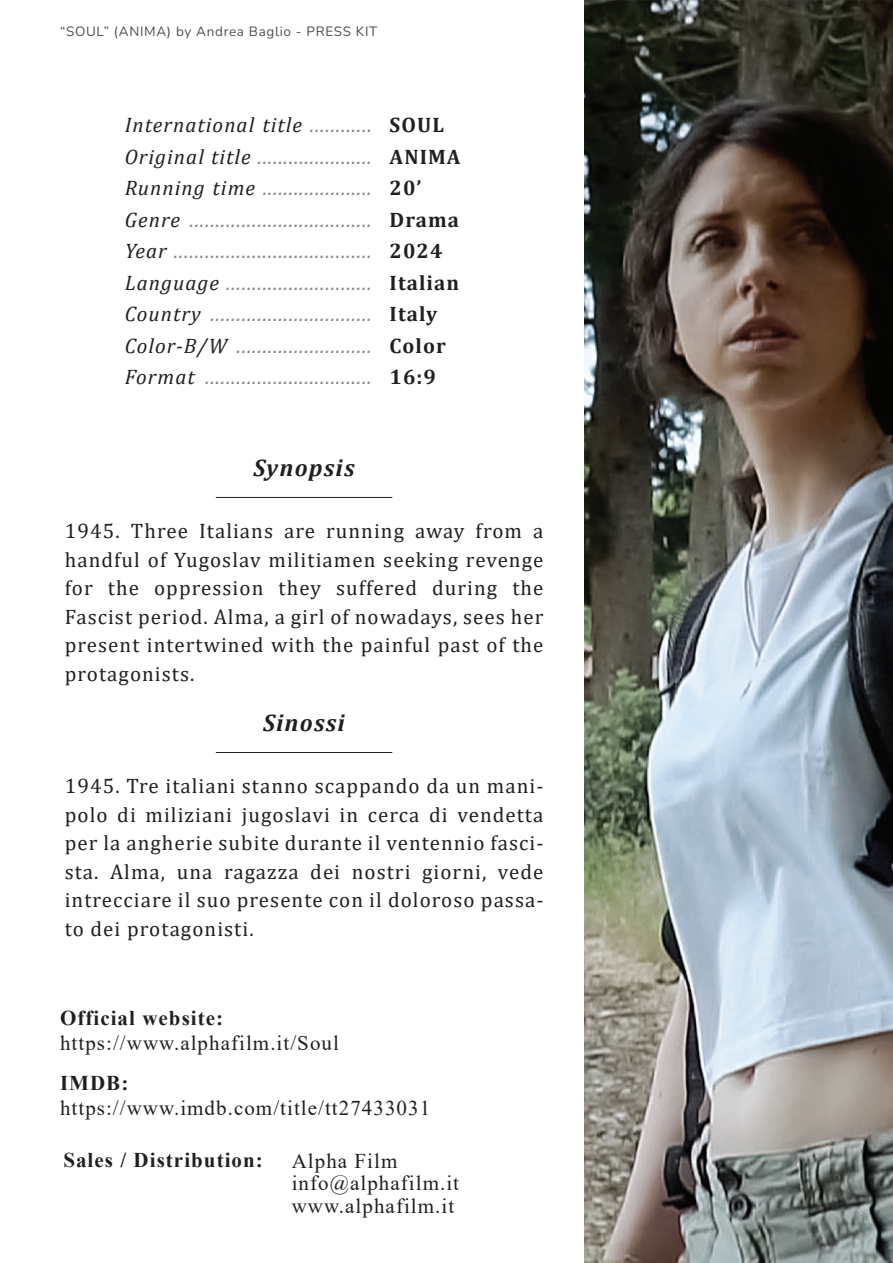
<style>
.page{position:relative;width:893px;height:1263px;background:#fff}
.page>*{position:absolute;margin:0;border:0;box-sizing:border-box;transform-origin:0 0}
.t1{font:italic 700 24px "Cambria";letter-spacing:.05em;color:#231f20}
.t2{font:21px/28.5px "Cambria";letter-spacing:.05em;color:#231f20;text-align:justify}
.t3{font:italic 21px/31.5px "Cambria";letter-spacing:.05em;color:#808285;text-align:justify}
.t4{font:21px/22.5px "Times New Roman";letter-spacing:.05em;color:#231f20}
.t5{font:700 21px/31.5px "Cambria";letter-spacing:.05em;color:#231f20}
.t6{font:700 21px "Times New Roman";letter-spacing:.05em;color:#231f20}
.t7{font:200 13.5px "Nunito";letter-spacing:.05em;color:#4f4e4e}
.s1{color:#231f20}
</style>
<div class="page">
<img style="left:584px;top:0;width:309px;height:1263px">
<hr style="left:216px;top:497px;width:176px;height:1px;background:#231f20">
<hr style="left:216px;top:752px;width:176px;height:1px;background:#231f20">
<p class="t7" style="left:60px;top:22px;width:319px">“SOUL” (ANIMA) by Andrea Baglio - PRESS KIT</p>
<p class="t3" style="left:125px;top:109px;width:249px"><span class="s1">International title</span> ............<br><span class="s1">Original title</span> ......................<br><span class="s1">Running time</span> .....................<br><span class="s1">Genre</span> ...................................<br><span class="s1">Year</span> ......................................<br><span class="s1">Language</span> ............................<br><span class="s1">Country</span> ...............................<br><span class="s1">Color-B/W</span> ..........................<br><span class="s1">Format</span> ................................</p>
<p class="t5" style="left:390px;top:109px;width:72px">SOUL<br>ANIMA<br>20’<br>Drama<br>2024<br>Italian<br>Italy<br>Color<br>16:9</p>
<p class="t1" style="left:253px;top:451px;width:103px">Synopsis</p>
<p class="t2" style="left:65px;top:517px;width:480px">1945. Three Italians are running away from a handful of Yugoslav militiamen seeking revenge for the oppression they suffered during the Fascist period. Alma, a girl of nowadays, sees her present intertwined with the painful past of the protagonists.</p>
<p class="t1" style="left:263px;top:706px;width:83px">Sinossi</p>
<p class="t2" style="left:65px;top:772px;width:480px">1945. Tre italiani stanno scappando da un mani&shy;polo di miliziani jugoslavi in cerca di vendetta per la angherie subite durante il ventennio fasci&shy;sta. Alma, una ragazza dei nostri giorni, vede intrecciare il suo presente con il doloroso passa&shy;to dei protagonisti.</p>
<p class="t6" style="left:60px;top:1003px;width:165px">Official website:</p>
<p class="t4" style="left:60px;top:1031px;width:280px">https://www.alphafilm.it/Soul</p>
<p class="t6" style="left:60px;top:1067px;width:70px">IMDB:</p>
<p class="t4" style="left:60px;top:1096px;width:372px">https://www.imdb.com/title/tt27433031</p>
<p class="t6" style="left:63px;top:1145px;width:201px">Sales / Distribution:</p>
<p class="t4" style="left:292px;top:1149px;width:169px">Alpha Film info@alphafilm.it www.alphafilm.it</p>
</div>
